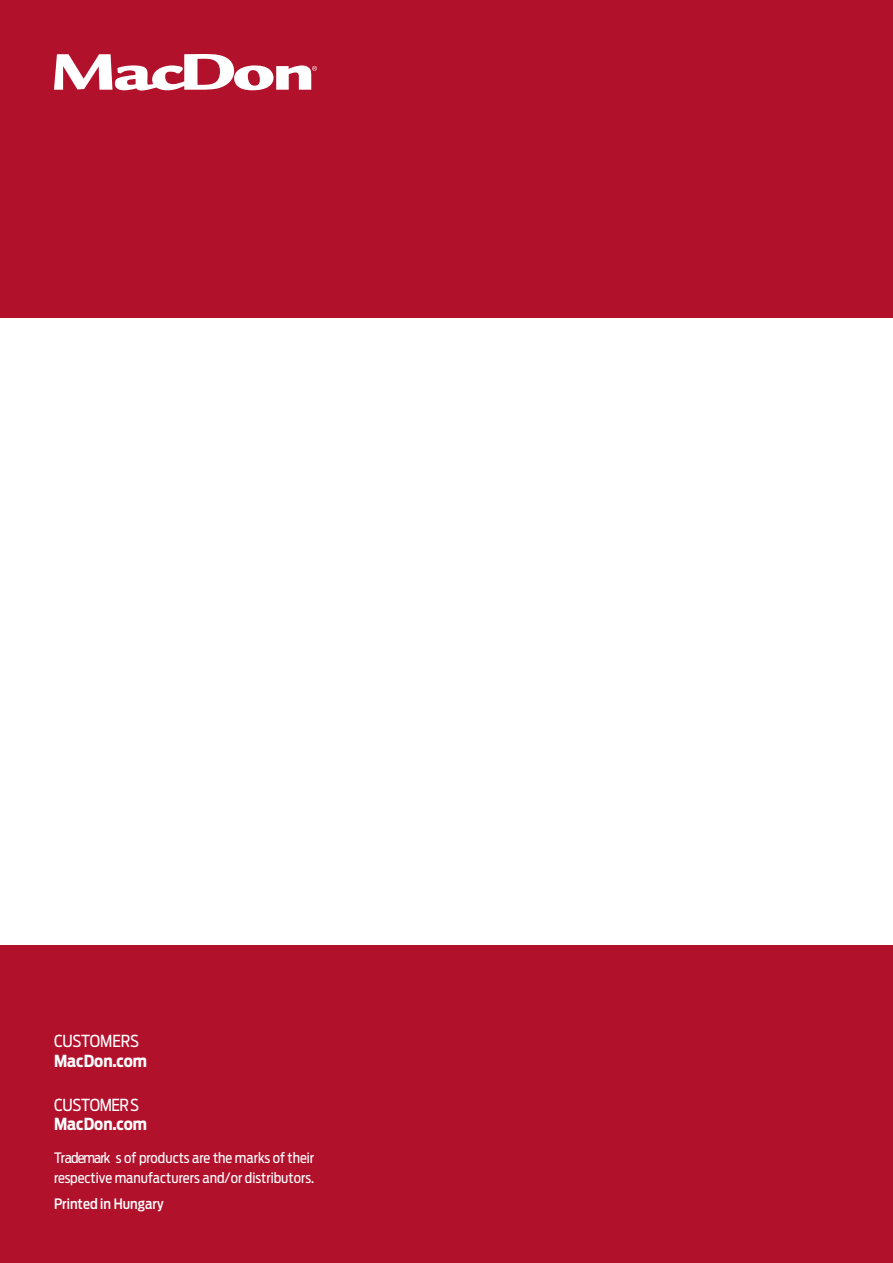
<style>
.page{position:relative;width:893px;height:1263px;background:#fff}
.page>*{position:absolute;margin:0;border:0;box-sizing:border-box;transform-origin:0 0}
.t1{font:700 16.5px "Antenna Cond";color:#fff}
.t2{font:16.5px "Antenna Cond";letter-spacing:-.015em;color:#fff}
.t3{font:14.25px/20.1px "Antenna Cond";color:#fff}
.t4{font:500 14.25px "Antenna Cond";color:#fff}
</style>
<div class="page">
<div style="left:0;top:0;width:893px;height:318px;background:#b2112c"></div>
<div style="left:0;top:945px;width:893px;height:318px;background:#b2112c"></div>
<svg style="left:54px;top:54px;width:263px;height:37px"></svg>
<p class="t2" style="left:54px;top:1032px;width:87px">CUSTOMERS</p>
<p class="t1" style="left:54px;top:1051px;width:94px">MacDon.com</p>
<p class="t2" style="left:54px;top:1095px;width:87px">CUSTOMERS</p>
<p class="t1" style="left:54px;top:1114px;width:94px">MacDon.com</p>
<p class="t3" style="left:54px;top:1147px;width:262px">Trademark s of products are the marks of their respective manufacturers and/or distributors.</p>
<p class="t4" style="left:54px;top:1195px;width:111px">Printed in Hungary</p>
</div>
